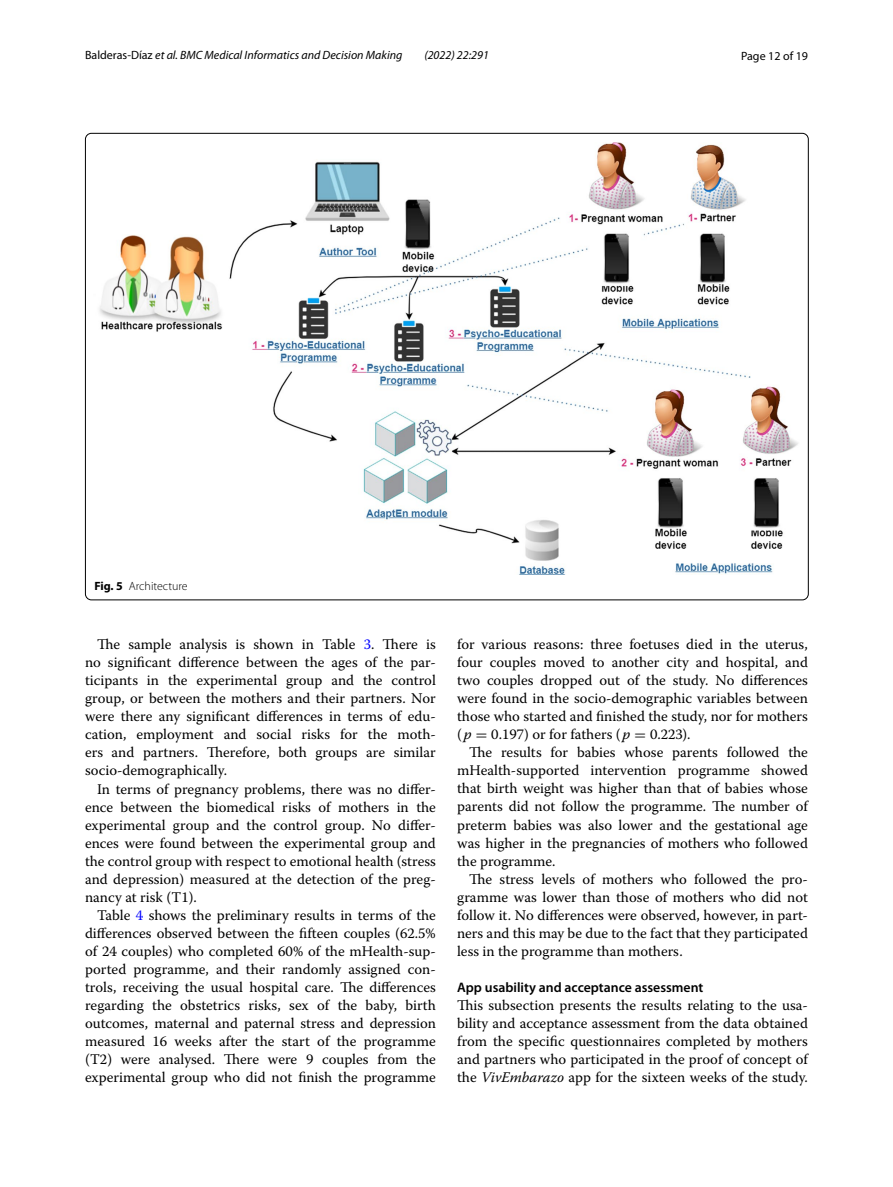
<style>
.page{position:relative;width:893px;height:1187px;background:#fff}
.page>*{position:absolute;margin:0;border:0;box-sizing:border-box;transform-origin:0 0}
.t1{font:14.7px/18px "Warnock Pro";color:#000;text-align:justify}
.t2{font:600 13.8px "Myriad Pro";color:#000}
.t3{font:italic 12px "Myriad Pro";color:#000}
.t4{font:300 12px "Myriad Pro";color:#000}
.t5{font:12px "Myriad Pro";color:#000}
.s1{font-style:normal}
.s2{font-weight:700}
.s3{color:#00f}
.s4{font-family:"Warnock Pro It 2"}
.s5{font-family:"MTSYN"}
.s6{font-family:"Warnock Pro Regular 2"}
.s7{font-family:"Warnock Pro It 3"}
.s8{font-family:"MTSYN2"}
.s9{font-family:"Warnock Pro Regular 3"}
.s10{font-style:italic}
</style>
<div class="page">
<img style="left:99px;top:142px;width:699px;height:432px">
<p class="t3" style="left:85px;top:48px;width:319px"><span class="s1">Balderas‑Díaz</span> et al. BMC Medical Informatics and Decision Making</p>
<p class="t3" style="left:424px;top:48px;width:66px">(2022) 22:291</p>
<p class="t5" style="left:741px;top:48px;width:68px">Page 12 of 19</p>
<p class="t4" style="left:94px;top:579px;width:95px"><span class="s2">Fig. 5</span> Architecture</p>
<p class="t1" style="left:85px;top:635px;width:352px;text-indent:12px">The sample analysis is shown in Table <span class="s3">3</span>. There is no significant difference between the ages of the par&shy;ticipants in the experimental group and the control group, or between the mothers and their partners. Nor were there any significant differences in terms of edu&shy;cation, employment and social risks for the moth&shy;ers and partners. Therefore, both groups are similar socio-demographically.</p>
<p class="t1" style="left:85px;top:779px;width:352px;text-indent:12px">In terms of pregnancy problems, there was no differ&shy;ence between the biomedical risks of mothers in the experimental group and the control group. No differ&shy;ences were found between the experimental group and the control group with respect to emotional health (stress and depression) measured at the detection of the preg&shy;nancy at risk (T1).</p>
<p class="t1" style="left:85px;top:905px;width:352px;text-indent:12px">Table <span class="s3">4</span> shows the preliminary results in terms of the differences observed between the fifteen couples (62.5% of 24 couples) who completed 60% of the mHealth-sup&shy;ported programme, and their randomly assigned con&shy;trols, receiving the usual hospital care. The differences regarding the obstetrics risks, sex of the baby, birth outcomes, maternal and paternal stress and depression measured 16 weeks after the start of the programme (T2) were analysed. There were 9 couples from the experimental group who did not finish the programme</p>
<p class="t1" style="left:457px;top:635px;width:352px">for various reasons: three foetuses died in the uterus, four couples moved to another city and hospital, and two couples dropped out of the study. No differences were found in the socio-demographic variables between those who started and finished the study, nor for mothers (<span class="s4">p</span> <span class="s5">=</span> <span class="s6">0.197</span>) or for fathers (<span class="s7">p</span> <span class="s8">=</span> <span class="s9">0.223</span>).</p>
<p class="t1" style="left:457px;top:743px;width:352px;text-indent:12px">The results for babies whose parents followed the mHealth-supported intervention programme showed that birth weight was higher than that of babies whose parents did not follow the programme. The number of preterm babies was also lower and the gestational age was higher in the pregnancies of mothers who followed the programme.</p>
<p class="t1" style="left:457px;top:869px;width:352px;text-indent:12px">The stress levels of mothers who followed the pro&shy;gramme was lower than those of mothers who did not follow it. No differences were observed, however, in part&shy;ners and this may be due to the fact that they participated less in the programme than mothers.</p>
<p class="t2" style="left:457px;top:978px;width:248px">App usability and acceptance assessment</p>
<p class="t1" style="left:457px;top:995px;width:352px">This subsection presents the results relating to the usa&shy;bility and acceptance assessment from the data obtained from the specific questionnaires completed by mothers and partners who participated in the proof of concept of the <span class="s10">VivEmbarazo</span> app for the sixteen weeks of the study.</p>
</div>
